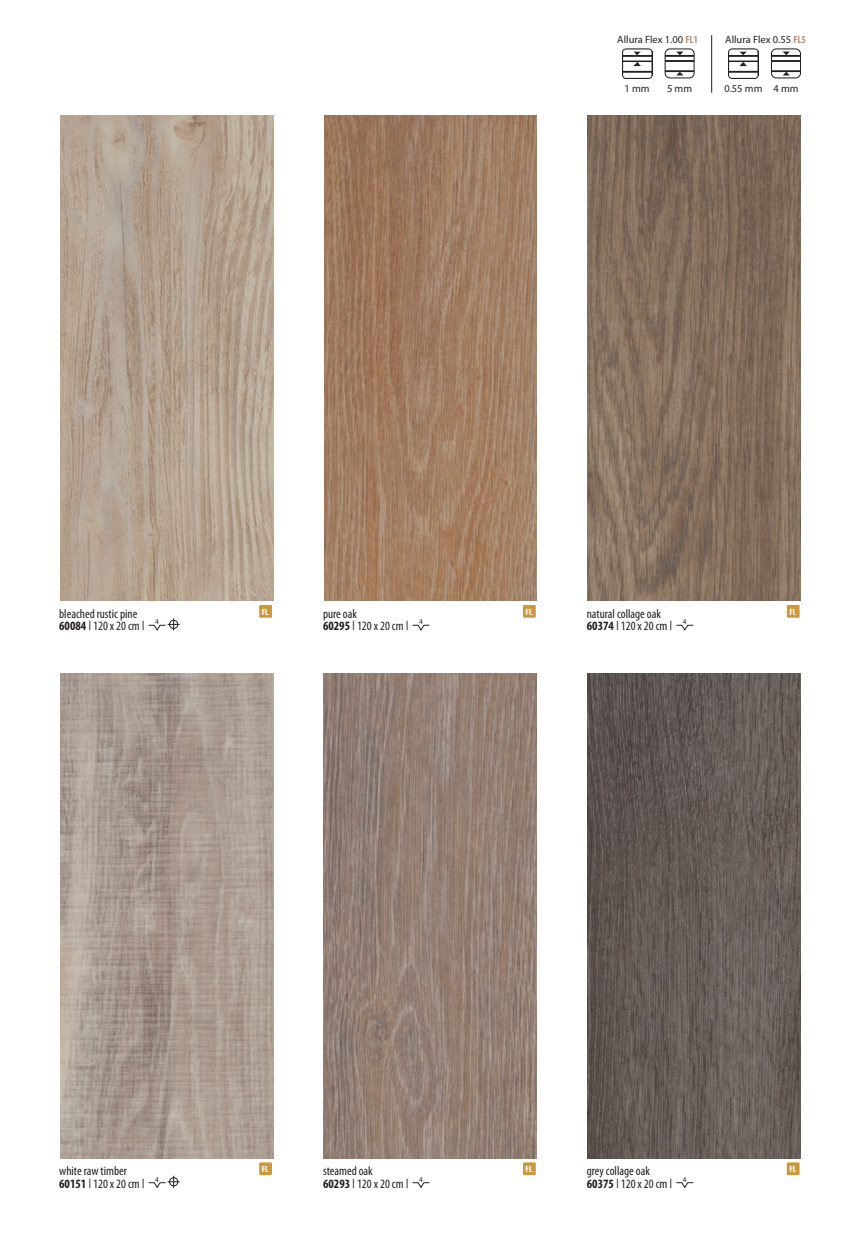
<style>
.page{position:relative;width:851px;height:1234px;background:#fff}
.page>*{position:absolute;margin:0;border:0;box-sizing:border-box;transform-origin:0 0}
.t1{font:condensed 12.75px "Myriad Pro";color:#231f20}
.t2{font:10.5px "Myriad Pro";color:#231f20}
.t3{font:700 condensed 9px "Myriad Pro";color:#fff}
.t4{font:7.35px "Myriad Pro";color:#231f20}
.s1{font-weight:700;font-stretch:condensed;color:#ac907a}
.s2{font-weight:700}
.s3{font-family:"Helvetica Neue LT Pro"}
</style>
<div class="page">
<img style="left:60px;top:116px;width:213px;height:484px">
<img style="left:324px;top:116px;width:212px;height:484px">
<img style="left:587px;top:116px;width:213px;height:484px">
<img style="left:60px;top:673px;width:213px;height:484px">
<img style="left:323px;top:673px;width:213px;height:484px">
<img style="left:587px;top:673px;width:213px;height:484px">
<img style="left:622px;top:48px;width:30px;height:30px">
<img style="left:728px;top:48px;width:30px;height:30px">
<hr style="left:711px;top:35px;width:1px;height:58px;background:#231f20">
<div style="left:259px;top:604px;width:13px;height:13px;background:#cb993b"></div>
<svg style="left:149px;top:618px;width:31px;height:12px"></svg>
<div style="left:523px;top:604px;width:12px;height:13px;background:#cb993b"></div>
<svg style="left:412px;top:624px;width:17px;height:6px"></svg>
<div style="left:786px;top:604px;width:13px;height:13px;background:#cb993b"></div>
<svg style="left:676px;top:624px;width:17px;height:6px"></svg>
<div style="left:259px;top:1161px;width:13px;height:13px;background:#cb993b"></div>
<svg style="left:149px;top:1175px;width:31px;height:12px"></svg>
<div style="left:523px;top:1161px;width:12px;height:13px;background:#cb993b"></div>
<svg style="left:412px;top:1182px;width:18px;height:6px"></svg>
<div style="left:786px;top:1161px;width:13px;height:13px;background:#cb993b"></div>
<svg style="left:676px;top:1182px;width:17px;height:5px"></svg>
<p class="t2" style="left:617px;top:33px;width:82px">Allura Flex 1.00 <span class="s1">FL1</span></p>
<p class="t2" style="left:624px;top:82px;width:27px">1 mm</p>
<p class="t2" style="left:667px;top:82px;width:27px">5 mm</p>
<p class="t2" style="left:725px;top:33px;width:82px">Allura Flex 0.55 <span class="s1">FL5</span></p>
<p class="t2" style="left:724px;top:82px;width:76px">0.55 mm 4 mm</p>
<p class="t1" style="left:59px;top:605px;width:80px">bleached rustic pine</p>
<p class="t3" style="left:262px;top:606px;width:8px">FL</p>
<p class="t1" style="left:59px;top:618px;width:87px"><span class="s2">60084</span> <span class="s3">|</span> 120 x 20 cm <span class="s3">|</span></p>
<p class="t4" style="left:155px;top:617px;width:5px">4</p>
<p class="t1" style="left:323px;top:605px;width:35px">pure oak</p>
<p class="t3" style="left:525px;top:606px;width:8px">FL</p>
<p class="t1" style="left:323px;top:618px;width:87px"><span class="s2">60295</span> <span class="s3">|</span> 120 x 20 cm <span class="s3">|</span></p>
<p class="t4" style="left:419px;top:617px;width:5px">4</p>
<p class="t1" style="left:586px;top:605px;width:76px">natural collage oak</p>
<p class="t3" style="left:789px;top:606px;width:8px">FL</p>
<p class="t1" style="left:586px;top:618px;width:87px"><span class="s2">60374</span> <span class="s3">|</span> 120 x 20 cm <span class="s3">|</span></p>
<p class="t4" style="left:682px;top:617px;width:5px">4</p>
<p class="t1" style="left:59px;top:1162px;width:69px">white raw timber</p>
<p class="t3" style="left:262px;top:1163px;width:8px">FL</p>
<p class="t1" style="left:59px;top:1175px;width:87px"><span class="s2">60151</span> <span class="s3">|</span> 120 x 20 cm <span class="s3">|</span></p>
<p class="t4" style="left:155px;top:1174px;width:5px">4</p>
<p class="t1" style="left:323px;top:1162px;width:51px">steamed oak</p>
<p class="t3" style="left:525px;top:1163px;width:8px">FL</p>
<p class="t1" style="left:323px;top:1175px;width:87px"><span class="s2">60293</span> <span class="s3">|</span> 120 x 20 cm <span class="s3">|</span></p>
<p class="t4" style="left:419px;top:1174px;width:5px">4</p>
<p class="t1" style="left:586px;top:1162px;width:65px">grey collage oak</p>
<p class="t3" style="left:789px;top:1163px;width:8px">FL</p>
<p class="t1" style="left:586px;top:1175px;width:87px"><span class="s2">60375</span> <span class="s3">|</span> 120 x 20 cm <span class="s3">|</span></p>
<p class="t4" style="left:682px;top:1174px;width:5px">4</p>
</div>
